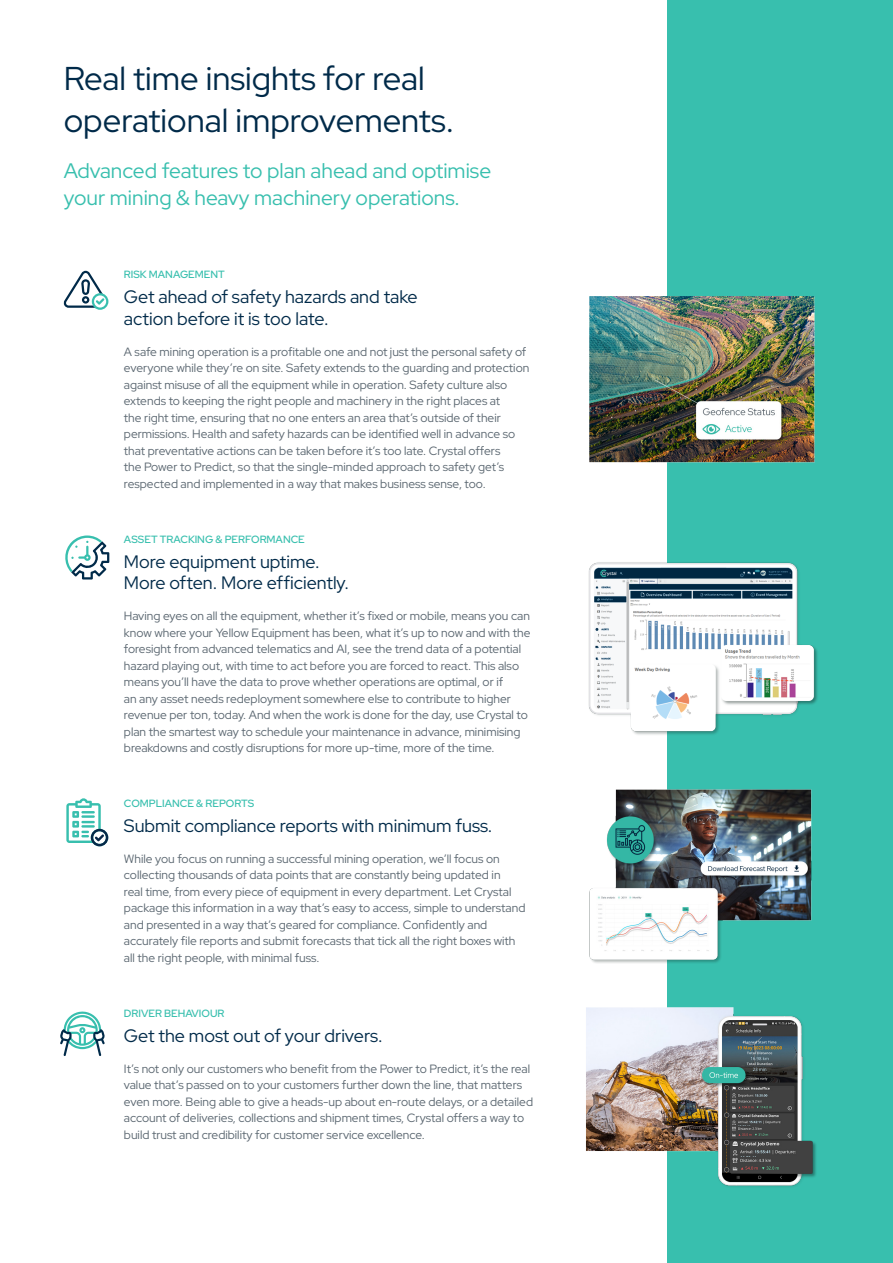
<style>
.page{position:relative;width:893px;height:1263px;background:#fff}
.page>*{position:absolute;margin:0;border:0;box-sizing:border-box;transform-origin:0 0}
.t1{font:33px/42px "Red Hat Display";color:#002a49}
.t2{font:21px/27px "Red Hat Display";color:#38bfae}
.Feature_Copy{font:18px/21.6px "Red Hat Display";color:#002a49}
.Feature_Copy-2{font:12px/16.5px "Red Hat Display";color:#5a6670}
.Feature_Copy-3{font:500 10.5px "Red Hat Display";color:#38bfae}
</style>
<div class="page">
<div style="left:668px;top:0;width:225px;height:1263px;background:#38bfae"></div>
<svg style="left:64px;top:271px;width:44px;height:39px"></svg>
<img style="left:589px;top:288px;width:226px;height:182px">
<svg style="left:60px;top:1011px;width:45px;height:45px"></svg>
<img style="left:586px;top:1004px;width:230px;height:185px">
<svg style="left:66px;top:798px;width:42px;height:48px"></svg>
<img style="left:589px;top:785px;width:223px;height:180px">
<img style="left:588px;top:549px;width:230px;height:189px">
<svg style="left:65px;top:535px;width:44px;height:44px"></svg>
<p class="t1" style="left:64px;top:57px;width:392px">Real time insights for real operational improvements.</p>
<p class="t2" style="left:64px;top:157px;width:429px">Advanced features to plan ahead and optimise your mining &amp; heavy machinery operations.</p>
<p class="Feature_Copy-3" style="left:124px;top:268px;width:102px">RISK MANAGEMENT</p>
<p class="Feature_Copy" style="left:124px;top:286px;width:295px">Get ahead of safety hazards and take action before it is too late.</p>
<p class="Feature_Copy-2" style="left:124px;top:343px;width:407px">A safe mining operation is a profitable one and not just the personal safety of everyone while they’re on site. Safety extends to the guarding and protection against misuse of all the equipment while in operation. Safety culture also extends to keeping the right people and machinery in the right places at<br>the right time, ensuring that no one enters an area that’s outside of their permissions. Health and safety hazards can be identified well in advance so that preventative actions can be taken before it’s too late. Crystal offers<br>the Power to Predict, so that the single-minded approach to safety get’s respected and implemented in a way that makes business sense, too.</p>
<p class="Feature_Copy-3" style="left:124px;top:532px;width:182px">ASSET TRACKING &amp; PERFORMANCE</p>
<p class="Feature_Copy" style="left:124px;top:550px;width:197px">More equipment uptime.</p>
<p class="Feature_Copy" style="left:124px;top:572px;width:226px">More often. More efficiently.</p>
<p class="Feature_Copy-2" style="left:124px;top:607px;width:408px">Having eyes on all the equipment, whether it’s fixed or mobile, means you can know where your Yellow Equipment has been, what it’s up to now and with the foresight from advanced telematics and AI, see the trend data of a potential hazard playing out, with time to act before you are forced to react. This also means you’ll have the data to prove whether operations are optimal, or if<br>an any asset needs redeployment somewhere else to contribute to higher revenue per ton, today. And when the work is done for the day, use Crystal to plan the smartest way to schedule your maintenance in advance, minimising breakdowns and costly disruptions for more up-time, more of the time.</p>
<p class="Feature_Copy-3" style="left:124px;top:797px;width:132px">COMPLIANCE &amp; REPORTS</p>
<p class="Feature_Copy" style="left:124px;top:814px;width:370px">Submit compliance reports with minimum fuss.</p>
<p class="Feature_Copy-2" style="left:124px;top:850px;width:403px">While you focus on running a successful mining operation, we’ll focus on collecting thousands of data points that are constantly being updated in<br>real time, from every piece of equipment in every department. Let Crystal package this information in a way that’s easy to access, simple to understand and presented in a way that’s geared for compliance. Confidently and accurately file reports and submit forecasts that tick all the right boxes with all the right people, with minimal fuss.</p>
<p class="Feature_Copy-3" style="left:124px;top:1006px;width:102px">DRIVER BEHAVIOUR</p>
<p class="Feature_Copy" style="left:124px;top:1024px;width:260px">Get the most out of your drivers.</p>
<p class="Feature_Copy-2" style="left:124px;top:1060px;width:411px">It’s not only our customers who benefit from the Power to Predict, it’s the real value that’s passed on to your customers further down the line, that matters even more. Being able to give a heads-up about en-route delays, or a detailed account of deliveries, collections and shipment times, Crystal offers a way to build trust and credibility for customer service excellence.</p>
</div>
